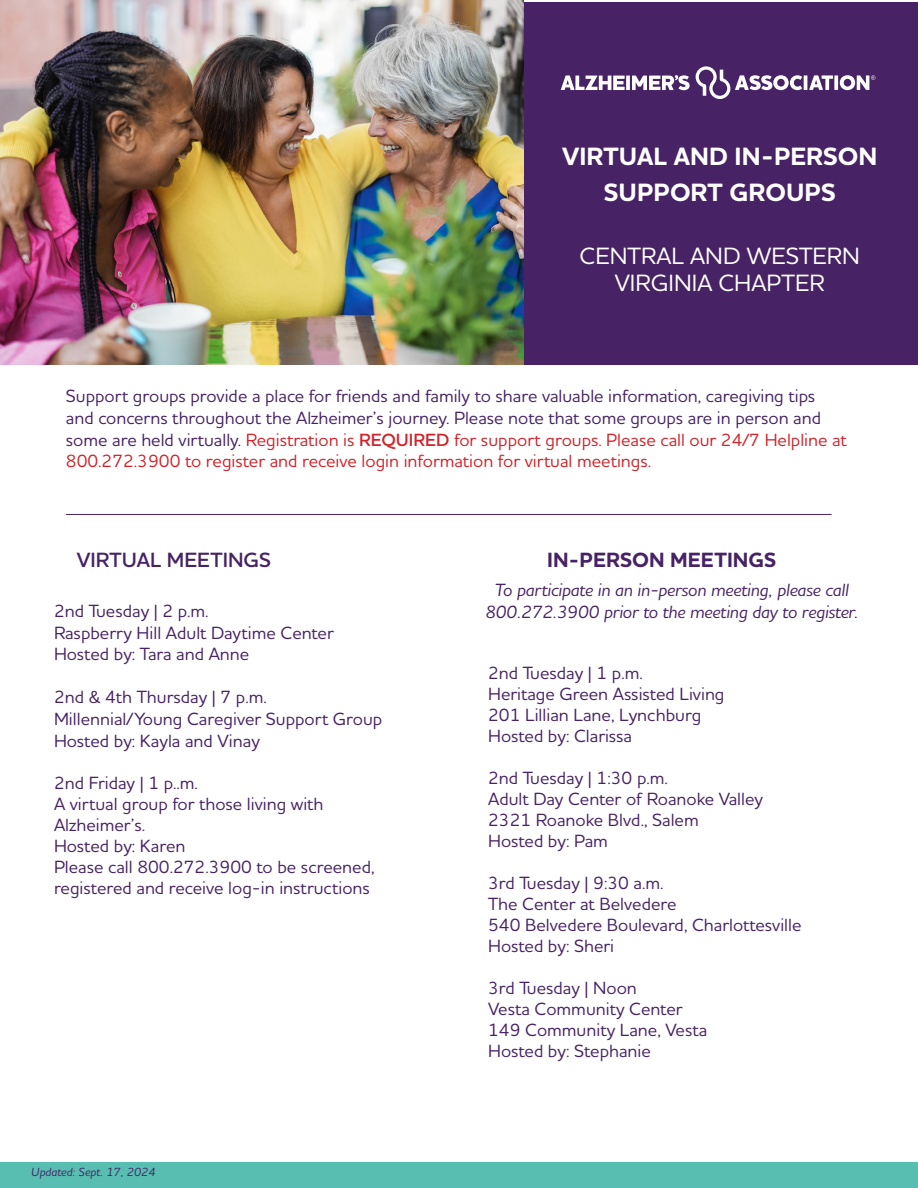
<style>
.page{position:relative;width:918px;height:1188px;background:#fff}
.page>*{position:absolute;margin:0;border:0;box-sizing:border-box;transform-origin:0 0}
.t1{font:700 25.5px "Houschka Pro";color:#fff}
.t2{font:500 24px "Houschka Pro";color:#fff}
.t3{font:700 21px "Houschka Pro";color:#472264}
.t4{font:600 21px "Houschka Pro";color:#472264}
.t5{font:500 18px/21.6px "Houschka Pro";color:#472264}
.t6{font:italic 500 18px/21.6px "Houschka Pro";letter-spacing:-.01em;color:#472264;text-align:center}
.t7{font:italic 500 12px "Houschka Pro";color:#472264}
.s1{color:#d1232a}
.s2{font-weight:600;color:#d1232a}
</style>
<div class="page">
<div style="left:0;top:1162px;width:918px;height:26px;background:#58beb2"></div>
<hr style="left:66px;top:514px;width:766px;height:1px;background:#472264">
<div style="left:508px;top:2px;width:410px;height:363px;background:#472264"></div>
<img style="left:0;top:0;width:524px;height:365px">
<svg style="left:561px;top:76px;width:64px;height:14px"></svg>
<svg style="left:626px;top:76px;width:4px;height:14px"></svg>
<svg style="left:632px;top:66px;width:170px;height:33px"></svg>
<hr style="left:804px;top:75px;width:3px;height:15px;background:#fff">
<svg style="left:809px;top:75px;width:24px;height:15px"></svg>
<svg style="left:834px;top:75px;width:4px;height:15px"></svg>
<svg style="left:840px;top:75px;width:35px;height:15px"></svg>
<p class="t1" style="left:562px;top:140px;width:317px">VIRTUAL AND IN-PERSON</p>
<p class="t1" style="left:604px;top:176px;width:233px">SUPPORT GROUPS</p>
<p class="t2" style="left:580px;top:240px;width:282px">CENTRAL AND WESTERN</p>
<p class="t2" style="left:615px;top:267px;width:211px">VIRGINIA CHAPTER</p>
<p class="t5" style="left:66px;top:385px;width:782px">Support groups provide a place for friends and family to share valuable information, caregiving tips and concerns throughout the Alzheimer’s journey. Please note that some groups are in person and some are held virtually. <span class="s1">Registration is</span> <span class="s2">REQUIRED</span> <span class="s1">for support groups. Please call our 24/7 Helpline at 800.272.3900 to register and receive login information for virtual meetings.</span></p>
<p class="t4" style="left:77px;top:546px;width:196px">VIRTUAL MEETINGS</p>
<p class="t5" style="left:54px;top:600px;width:156px">2nd Tuesday | 2 p.m.</p>
<p class="t5" style="left:54px;top:621px;width:281px">Raspberry Hill Adult Daytime Center</p>
<p class="t5" style="left:54px;top:643px;width:197px">Hosted by: Tara and Anne</p>
<p class="t5" style="left:54px;top:686px;width:214px">2nd &amp; 4th Thursday | 7 p.m.</p>
<p class="t5" style="left:54px;top:708px;width:330px">Millennial/Young Caregiver Support Group</p>
<p class="t5" style="left:54px;top:729px;width:207px">Hosted by: Kayla and Vinay</p>
<p class="t5" style="left:54px;top:771px;width:145px">2nd Friday | 1 p..m.</p>
<p class="t5" style="left:54px;top:793px;width:271px;line-height:21px">A virtual group for those living with<br>Alzheimer’s.</p>
<p class="t5" style="left:54px;top:834px;width:133px">Hosted by: Karen</p>
<p class="t5" style="left:54px;top:855px;width:322px">Please call 800.272.3900 to be screened,</p>
<p class="t5" style="left:54px;top:877px;width:317px">registered and receive log-in instructions</p>
<p class="t7" style="left:31px;top:1165px;width:126px">Updated: Sept. 17, 2024</p>
<p class="t3" style="left:547px;top:546px;width:231px">IN-PERSON MEETINGS</p>
<p class="t6" style="left:485px;top:579px;width:375px">To participate in an in-person meeting, please call<br>800.272.3900 prior to the meeting day to register.</p>
<p class="t5" style="left:488px;top:662px;width:156px">2nd Tuesday | 1 p.m.</p>
<p class="t5" style="left:488px;top:683px;width:238px">Heritage Green Assisted Living</p>
<p class="t5" style="left:488px;top:704px;width:215px">201 Lillian Lane, Lynchburg</p>
<p class="t5" style="left:488px;top:725px;width:145px">Hosted by: Clarissa</p>
<p class="t5" style="left:488px;top:767px;width:181px">2nd Tuesday | 1:30 p.m.</p>
<p class="t5" style="left:488px;top:788px;width:276px">Adult Day Center of Roanoke Valley</p>
<p class="t5" style="left:488px;top:809px;width:212px">2321 Roanoke Blvd., Salem</p>
<p class="t5" style="left:488px;top:830px;width:121px">Hosted by: Pam</p>
<p class="t5" style="left:488px;top:872px;width:177px">3rd Tuesday | 9:30 a.m.</p>
<p class="t5" style="left:488px;top:893px;width:190px">The Center at Belvedere</p>
<p class="t5" style="left:488px;top:914px;width:315px">540 Belvedere Boulevard, Charlottesville</p>
<p class="t5" style="left:488px;top:935px;width:127px">Hosted by: Sheri</p>
<p class="t5" style="left:488px;top:977px;width:150px">3rd Tuesday | Noon</p>
<p class="t5" style="left:488px;top:998px;width:196px">Vesta Community Center</p>
<p class="t5" style="left:488px;top:1019px;width:221px">149 Community Lane, Vesta</p>
<p class="t5" style="left:488px;top:1040px;width:164px">Hosted by: Stephanie</p>
</div>
